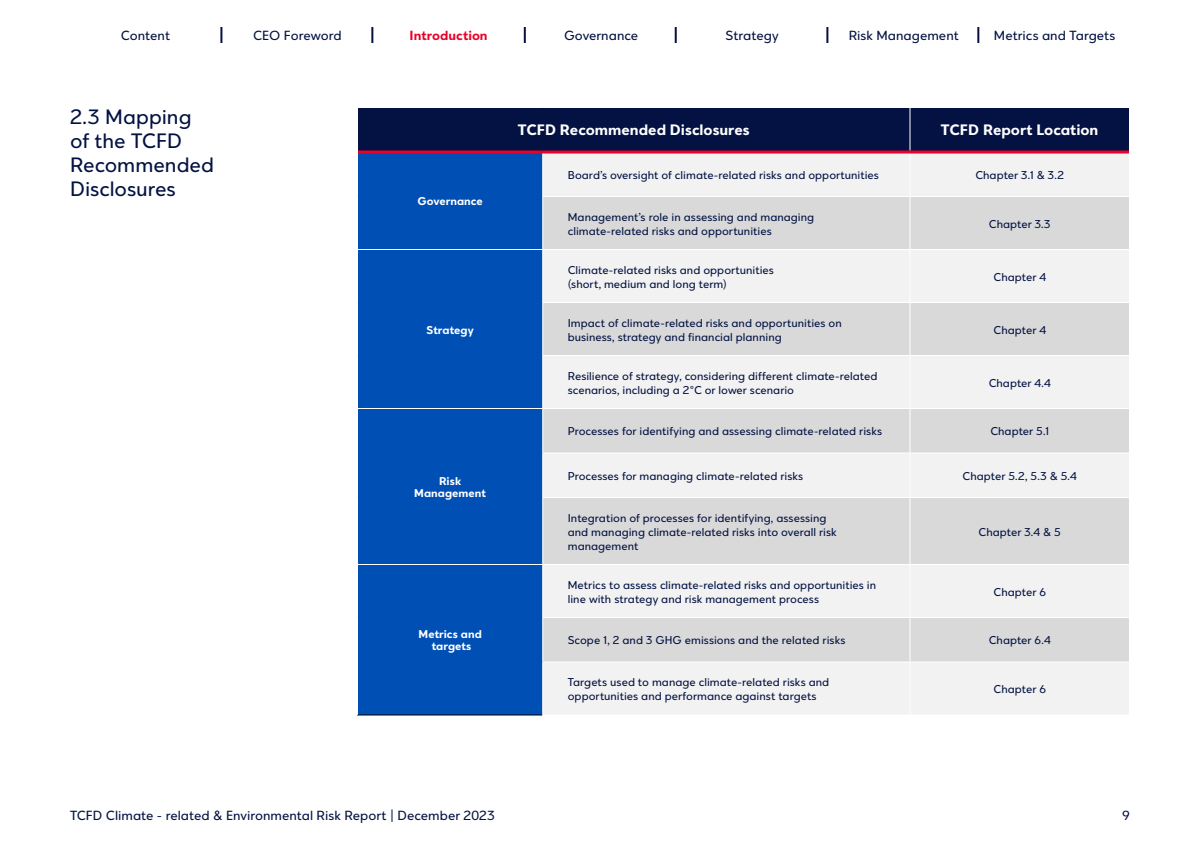
<style>
.page{position:relative;width:1200px;height:850px;background:#fff}
.page>*{position:absolute;margin:0;border:0;box-sizing:border-box;transform-origin:0 0}
.t1{font:22px/24px "Eurobank Sans";color:#031242}
.t2{font:700 16px "Eurobank Sans";color:#fff}
.t3{font:14px "Eurobank Sans";color:#031242}
.t4{font:700 14px "Eurobank Sans";letter-spacing:.005em;color:#eb0029}
.t5{font:12px/14px "Eurobank Sans";color:#031242}
.t6{font:700 12px/12px "Eurobank Sans";color:#fff;text-align:center}
</style>
<div class="page">
<div style="left:358px;top:108px;width:771px;height:42px;background:#031242"></div>
<div style="left:358px;top:154px;width:184px;height:561px;background:#004fb5"></div>
<div style="left:544px;top:154px;width:585px;height:560px;background:#f2f2f2"></div>
<svg style="left:543px;top:197px;width:586px;height:465px;fill:#d9d9d9"></svg>
<hr style="left:357px;top:715px;width:185px;height:1px;background:#000">
<hr style="left:910px;top:618px;width:1px;height:44px;background:#fff">
<hr style="left:910px;top:498px;width:1px;height:66px;background:#fff">
<hr style="left:910px;top:409px;width:1px;height:43px;background:#fff">
<hr style="left:910px;top:303px;width:1px;height:52px;background:#fff">
<hr style="left:910px;top:197px;width:1px;height:52px;background:#fff">
<hr style="left:542px;top:196px;width:368px;height:1px;background:#fff">
<hr style="left:910px;top:154px;width:1px;height:42px;background:#fff">
<hr style="left:910px;top:196px;width:220px;height:1px;background:#fff">
<hr style="left:543px;top:249px;width:367px;height:1px;background:#fff">
<hr style="left:542px;top:302px;width:368px;height:1px;background:#fff">
<hr style="left:910px;top:249px;width:220px;height:1px;background:#fff">
<hr style="left:910px;top:250px;width:1px;height:52px;background:#fff">
<hr style="left:910px;top:302px;width:220px;height:1px;background:#fff">
<hr style="left:542px;top:355px;width:368px;height:1px;background:#fff">
<hr style="left:543px;top:408px;width:367px;height:1px;background:#fff">
<hr style="left:910px;top:355px;width:220px;height:1px;background:#fff">
<hr style="left:910px;top:356px;width:1px;height:52px;background:#fff">
<hr style="left:910px;top:408px;width:220px;height:1px;background:#fff">
<hr style="left:542px;top:452px;width:368px;height:2px;background:#fff">
<hr style="left:542px;top:497px;width:368px;height:1px;background:#fff">
<hr style="left:910px;top:452px;width:220px;height:2px;background:#fff">
<hr style="left:910px;top:454px;width:1px;height:43px;background:#fff">
<hr style="left:910px;top:497px;width:220px;height:1px;background:#fff">
<hr style="left:543px;top:564px;width:367px;height:1px;background:#fff">
<hr style="left:542px;top:617px;width:368px;height:1px;background:#fff">
<hr style="left:910px;top:564px;width:220px;height:1px;background:#fff">
<hr style="left:910px;top:565px;width:1px;height:52px;background:#fff">
<hr style="left:910px;top:617px;width:220px;height:1px;background:#fff">
<hr style="left:542px;top:662px;width:368px;height:1px;background:#fff">
<hr style="left:910px;top:662px;width:220px;height:1px;background:#fff">
<hr style="left:910px;top:662px;width:1px;height:52px;background:#fff">
<svg style="left:910px;top:150px;width:219px;height:4px"></svg>
<hr style="left:357px;top:249px;width:186px;height:1px;background:#fff">
<hr style="left:357px;top:408px;width:186px;height:1px;background:#fff">
<hr style="left:357px;top:564px;width:186px;height:1px;background:#fff">
<hr style="left:910px;top:108px;width:1px;height:42px;background:#fff">
<svg style="left:358px;top:150px;width:185px;height:4px"></svg>
<svg style="left:543px;top:150px;width:367px;height:4px"></svg>
<svg style="left:220px;top:27px;width:2px;height:16px"></svg>
<svg style="left:524px;top:27px;width:2px;height:16px"></svg>
<svg style="left:826px;top:27px;width:2px;height:16px"></svg>
<svg style="left:371px;top:27px;width:2px;height:16px"></svg>
<svg style="left:675px;top:27px;width:2px;height:16px"></svg>
<svg style="left:977px;top:27px;width:2px;height:16px"></svg>
<p class="t3" style="left:121px;top:28px;width:51px">Content</p>
<p class="t3" style="left:253px;top:28px;width:90px">CEO Foreword</p>
<p class="t4" style="left:410px;top:27px;width:80px">Introduction</p>
<p class="t3" style="left:564px;top:28px;width:76px">Governance</p>
<p class="t3" style="left:726px;top:28px;width:54px">Strategy</p>
<p class="t3" style="left:849px;top:28px;width:112px">Risk Management</p>
<p class="t3" style="left:994px;top:28px;width:123px">Metrics and Targets</p>
<h1 class="t1" style="left:70px;top:104px;width:145px">2.3 Mapping of the TCFD<br>Recommended<br>Disclosures</h1>
<p class="t6" style="left:418px;top:195px;width:67px">Governance</p>
<p class="t6" style="left:427px;top:324px;width:49px">Strategy</p>
<p class="t6" style="left:414px;top:475px;width:73px">Risk<br>Management</p>
<p class="t6" style="left:419px;top:628px;width:65px">Metrics and targets</p>
<h2 class="t2" style="left:518px;top:120px;width:233px">TCFD Recommended Disclosures</h2>
<h2 class="t2" style="left:941px;top:120px;width:159px">TCFD Report Location</h2>
<p class="t5" style="left:568px;top:168px;width:313px">Board’s oversight of climate-related risks and opportunities</p>
<p class="t5" style="left:975px;top:168px;width:90px">Chapter 3.1 &amp; 3.2</p>
<p class="t5" style="left:568px;top:210px;width:248px">Management’s role in assessing and managing climate-related risks and opportunities</p>
<p class="t5" style="left:989px;top:217px;width:63px">Chapter 3.3</p>
<p class="t5" style="left:568px;top:263px;width:208px">Climate-related risks and opportunities (short, medium and long term)</p>
<p class="t5" style="left:993px;top:270px;width:54px">Chapter 4</p>
<p class="t5" style="left:568px;top:316px;width:276px">Impact of climate-related risks and opportunities on business, strategy and financial planning</p>
<p class="t5" style="left:993px;top:323px;width:54px">Chapter 4</p>
<p class="t5" style="left:568px;top:369px;width:311px">Resilience of strategy, considering different climate-related scenarios, including a 2°C or lower scenario</p>
<p class="t5" style="left:989px;top:376px;width:64px">Chapter 4.4</p>
<p class="t5" style="left:568px;top:424px;width:316px">Processes for identifying and assessing climate-related risks</p>
<p class="t5" style="left:990px;top:424px;width:60px">Chapter 5.1</p>
<p class="t5" style="left:568px;top:469px;width:237px">Processes for managing climate-related risks</p>
<p class="t5" style="left:963px;top:469px;width:116px">Chapter 5.2, 5.3 &amp; 5.4</p>
<p class="t5" style="left:568px;top:511px;width:270px">Integration of processes for identifying, assessing and managing climate-related risks into overall risk management</p>
<p class="t5" style="left:979px;top:525px;width:84px">Chapter 3.4 &amp; 5</p>
<p class="t5" style="left:568px;top:578px;width:310px">Metrics to assess climate-related risks and opportunities in line with strategy and risk management process</p>
<p class="t5" style="left:994px;top:585px;width:54px">Chapter 6</p>
<p class="t5" style="left:568px;top:633px;width:279px">Scope 1, 2 and 3 GHG emissions and the related risks</p>
<p class="t5" style="left:989px;top:633px;width:64px">Chapter 6.4</p>
<p class="t5" style="left:568px;top:675px;width:263px">Targets used to manage climate-related risks and opportunities and performance against targets</p>
<p class="t5" style="left:994px;top:682px;width:54px">Chapter 6</p>
<p class="t3" style="left:70px;top:808px;width:426px">TCFD Climate - related &amp; Environmental Risk Report | December 2023</p>
<p class="t3" style="left:1122px;top:808px;width:9px">9</p>
</div>
